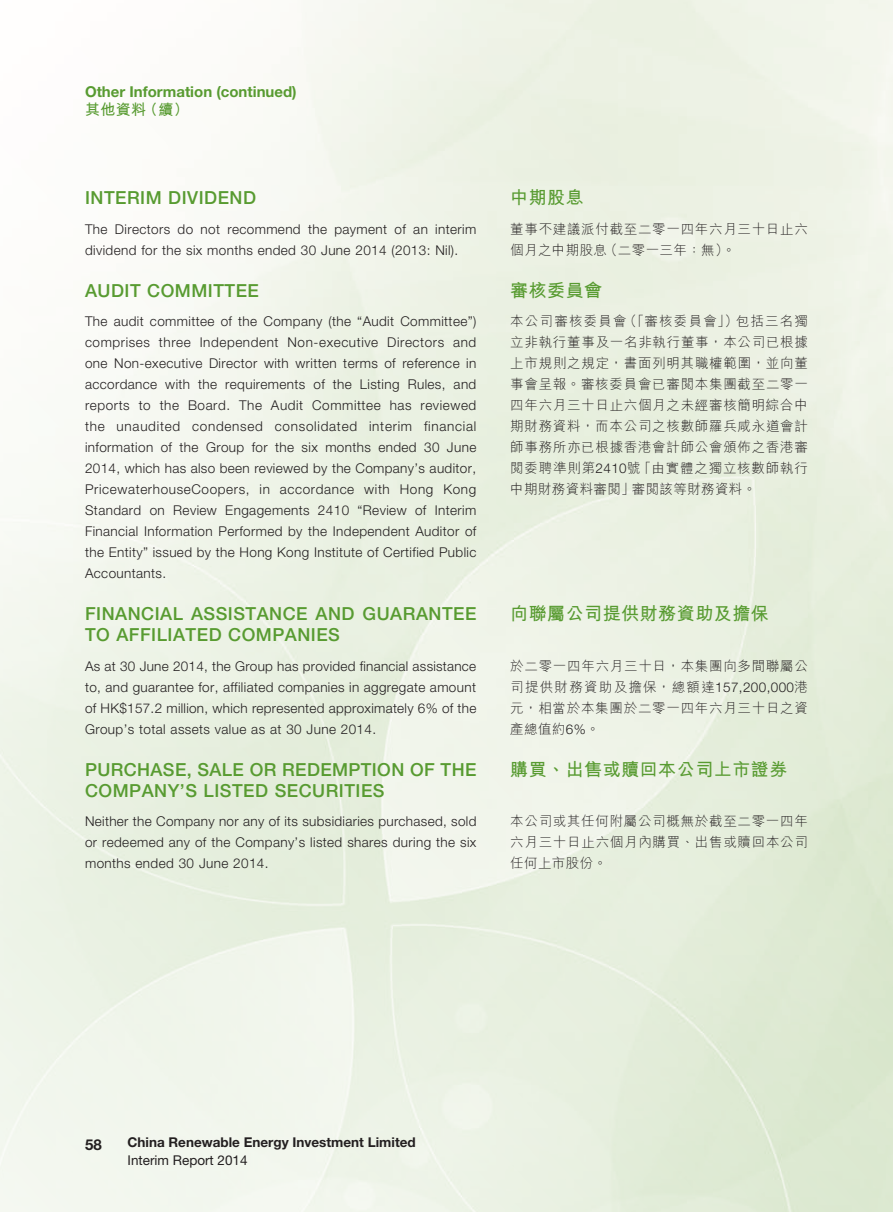
<style>
.page{position:relative;width:893px;height:1212px;background:#fff}
.page>*{position:absolute;margin:0;border:0;box-sizing:border-box;transform-origin:0 0}
.t1{font:500 18px "Helvetica Neue LT Std";letter-spacing:.03em;color:#589b31}
.t2{font:700 18px "M Hei HK";letter-spacing:.03em;color:#589b31}
.t3{font:700 15px "Helvetica Neue LT Std";color:#589b31}
.t4{font:700 15px "M Hei HK";color:#589b31}
.t5{font:700 15px "Helvetica Neue LT Std";color:#231f20}
.t6{font:300 13.5px/21px "Helvetica Neue LT Std";letter-spacing:.03em;color:#231f20;text-align:justify}
.t7{font:300 13.5px/21px "M Hei HK";letter-spacing:.05em;color:#231f20;text-align:justify}
.t8{font:700 13.5px "Helvetica Neue LT Std";color:#231f20}
.t9{font:13.5px "Helvetica Neue LT Std";color:#231f20}
.s1{font-family:"Helvetica Neue LT Std"}
</style>
<div class="page">
<p class="t3" style="left:85px;top:82px;width:213px">Other Information (continued)</p>
<p class="t4" style="left:85px;top:99px;width:105px">其他資料（續）</p>
<h1 class="t1" style="left:85px;top:187px;width:32px">INTERIM</h1>
<h1 class="t1" style="left:168px;top:187px;width:89px">DIVI DEND</h1>
<p class="t6" style="left:85px;top:218px;width:393px">The Directors do not recommend the payment of an interim dividend for the six months ended 30 June 2014 (2013: Nil).</p>
<h1 class="t1" style="left:85px;top:280px;width:76px">AUDIT COMMITTEE</h1>
<p class="t6" style="left:85px;top:311px;width:393px">The audit committee of the Company (the “Audit Committee”) comprises three Independent Non-executive Directors and one Non-executive Director with written terms of reference in accordance with the requirements of the Listing Rules, and reports to the Board. The Audit Committee has reviewed the unaudited condensed consolidated interim financial information of the Group for the six months ended 30 June 2014, which has also been reviewed by the Company’s auditor, PricewaterhouseCoopers, in accordance with Hong Kong Standard on Review Engagements 2410 “Review of Interim Financial Information Performed by the Independent Auditor of the Entity” issued by the Hong Kong Institute of Certified Public Accountants.</p>
<h1 class="t1" style="left:85px;top:603px;width:130px">FI NANCIAL ASSIST</h1>
<h1 class="t1" style="left:257px;top:603px;width:198px">ANCE AND GUARANTEE</h1>
<h1 class="t1" style="left:85px;top:624px;width:54px">TO AFFILI</h1>
<h1 class="t1" style="left:173px;top:624px;width:70px">ATE D COM</h1>
<h1 class="t1" style="left:272px;top:624px;width:49px">PANIES</h1>
<p class="t6" style="left:85px;top:655px;width:393px">As at 30 June 2014, the Group has provided financial assistance to, and guarantee for, affiliated companies in aggregate amount of HK$157.2 million, which represented approximately 6% of the Group’s total assets value as at 30 June 2014.</p>
<h1 class="t1" style="left:85px;top:759px;width:26px">PURC</h1>
<h1 class="t1" style="left:137px;top:759px;width:339px">HASE, SALE OR REDEM PTION OF THE</h1>
<h1 class="t1" style="left:85px;top:780px;width:15px">COM</h1>
<h1 class="t1" style="left:129px;top:780px;width:86px">PANY’S LISTE</h1>
<h1 class="t1" style="left:255px;top:780px;width:32px">D SECURITIES</h1>
<p class="t6" style="left:85px;top:811px;width:393px">Neither the Company nor any of its subsidiaries purchased, sold or redeemed any of the Company’s listed shares during the six months ended 30 June 2014.</p>
<h1 class="t2" style="left:510px;top:184px;width:75px">中期股息</h1>
<p class="t7" style="left:510px;top:218px;width:299px">董事不建議派付截至二零一四年六月三十日止六個月之中期股息（二零一三年：無）。</p>
<h1 class="t2" style="left:510px;top:277px;width:94px">審核委員會</h1>
<p class="t7" style="left:510px;top:310px;width:299px">本公司審核委員會（「審核委員會」）包括三名獨立非執行董事及一名非執行董事，本公司已根據上市規則之規定，書面列明其職權範圍，並向董事會呈報。審核委員會已審閱本集團截至二零一四年六月三十日止六個月之未經審核簡明綜合中期財務資料，而本公司之核數師羅兵咸永道會計師事務所亦已根據香港會計師公會頒佈之香港審閱委聘準則第<span class="s1">2410</span>號「由實體之獨立核數師執行中期財務資料審閱」審閱該等財務資料。</p>
<h1 class="t2" style="left:510px;top:601px;width:260px">向聯屬公司提供財務資助及擔保</h1>
<p class="t7" style="left:510px;top:655px;width:299px">於二零一四年六月三十日，本集團向多間聯屬公司提供財務資助及擔保，總額達<span class="s1">157,200,000</span>港元，相當於本集團於二零一四年六月三十日之資產總值約<span class="s1">6%</span>。</p>
<h1 class="t2" style="left:510px;top:756px;width:279px">購買、出售或贖回本公司上市證券</h1>
<p class="t7" style="left:510px;top:810px;width:299px">本公司或其任何附屬公司概無於截至二零一四年六月三十日止六個月內購買、出售或贖回本公司任何上市股份。</p>
<p class="t5" style="left:85px;top:1135px;width:18px">58</p>
<p class="t8" style="left:128px;top:1134px;width:290px">China Renewable Energy Investment Limited</p>
<p class="t9" style="left:128px;top:1152px;width:122px">Interim Report 2014</p>
</div>
